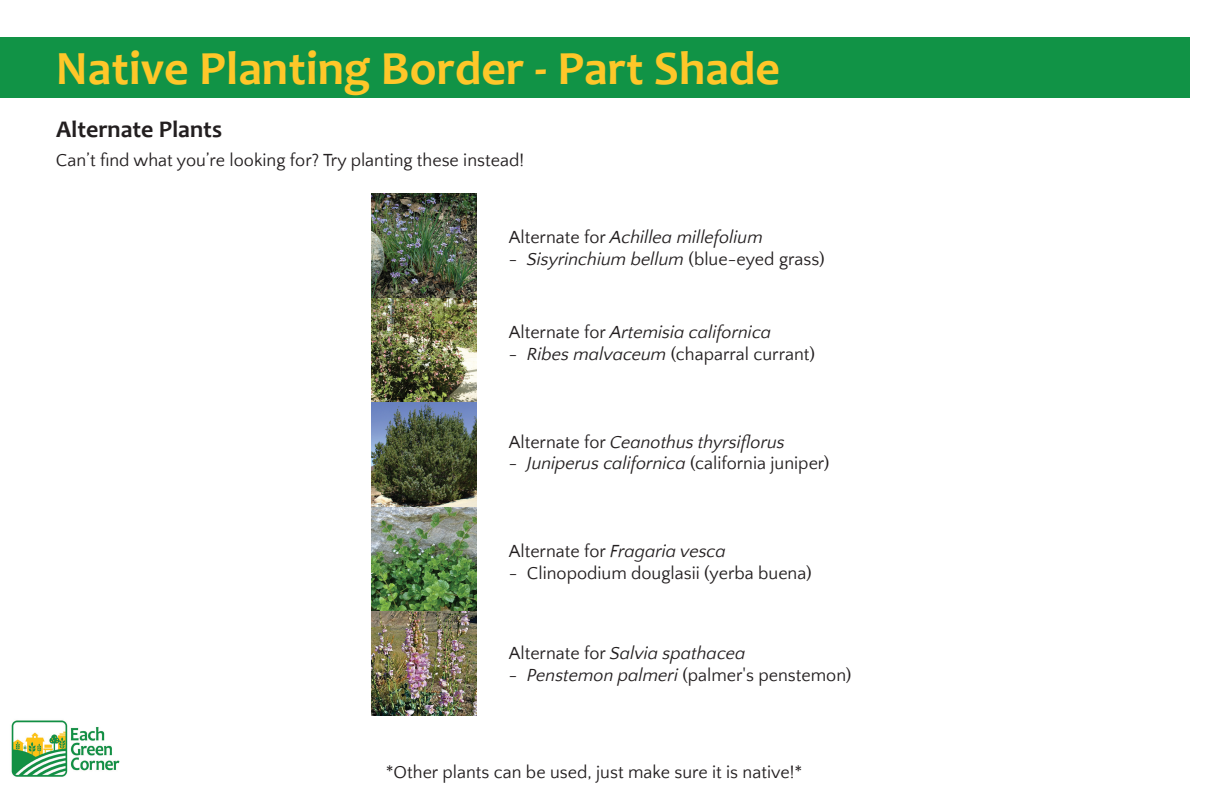
<style>
.page{position:relative;width:1224px;height:792px;background:#fff}
.page>*{position:absolute;margin:0;border:0;box-sizing:border-box;transform-origin:0 0}
.t1{font:700 48px "Candara";color:#fec729}
.t2{font:700 24px "Candara";color:#231f20}
.t3{font:italic 18px "Quattrocento Sans";color:#231f20}
.t4{font:18px "Quattrocento Sans";color:#231f20}
.s1{font-style:normal}
.s2{font-style:italic}
</style>
<div class="page">
<div style="left:0;top:37px;width:1190px;height:61px;background:#119346"></div>
<img style="left:372px;top:194px;width:104px;height:522px">
<img style="left:11px;top:720px;width:109px;height:57px">
<h1 class="t1" style="left:56px;top:40px;width:726px">Native Planting Border - Part Shade</h1>
<h2 class="t2" style="left:56px;top:115px;width:168px">Alternate Plants</h2>
<p class="t4" style="left:56px;top:151px;width:470px">Can’t find what you’re looking for? Try planting these instead!</p>
<p class="t3" style="left:509px;top:228px;width:255px"><span class="s1">Alternate for</span> Achillea millefolium</p>
<p class="t3" style="left:509px;top:249px;width:317px">- Sisyrinchium bellum <span class="s1">(blue-eyed grass)</span></p>
<p class="t3" style="left:509px;top:323px;width:264px"><span class="s1">Alternate for</span> Artemisia californica</p>
<p class="t4" style="left:509px;top:345px;width:308px"><span class="s2">- Ribes malvaceum</span> (chaparral currant)</p>
<p class="t3" style="left:509px;top:432px;width:278px"><span class="s1">Alternate for</span> Ceanothus thyrsiflorus</p>
<p class="t3" style="left:509px;top:454px;width:322px">- Juniperus californica <span class="s1">(california juniper)</span></p>
<p class="t3" style="left:509px;top:542px;width:218px"><span class="s1">Alternate for</span> Fragaria vesca</p>
<p class="t4" style="left:509px;top:563px;width:304px">- Clinopodium douglasii (yerba buena)</p>
<p class="t3" style="left:509px;top:644px;width:238px"><span class="s1">Alternate for</span> Salvia spathacea</p>
<p class="t4" style="left:509px;top:666px;width:344px"><span class="s2">- Penstemon palmeri</span> (palmer's penstemon)</p>
<p class="t4" style="left:386px;top:763px;width:418px">*Other plants can be used, just make sure it is native!*</p>
</div>
